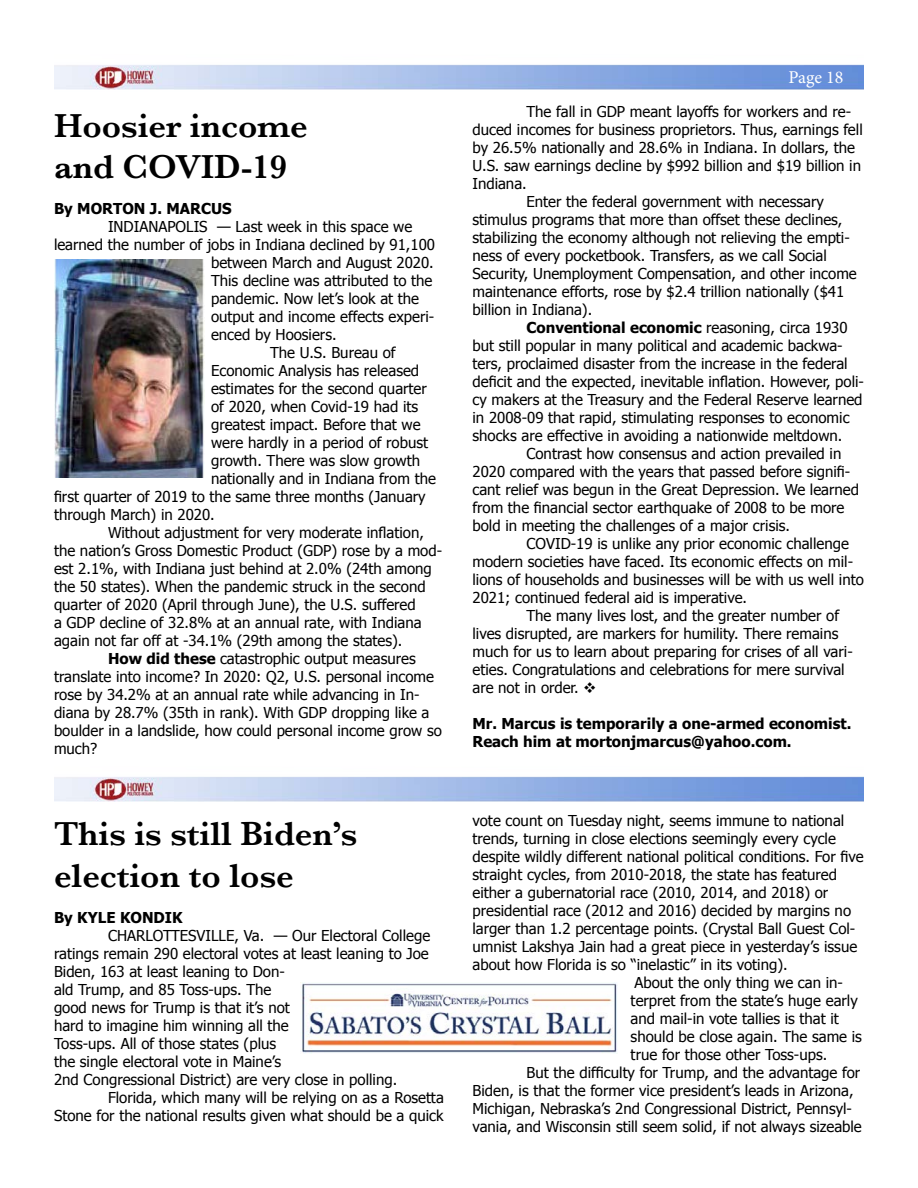
<style>
.page{position:relative;width:918px;height:1188px;background:#fff}
.page>*{position:absolute;margin:0;border:0;box-sizing:border-box;transform-origin:0 0}
.t1{font:600 34.5px/41.4px "Baskerville";color:#000}
.t2{font:18px "Minion Pro";letter-spacing:-.005em;color:#fff}
.t3{font:15px/18px "Tahoma";color:#000}
.t4{font:700 15px/18px "Tahoma";color:#000}
.s1{font-weight:700}
.s2{font-weight:400}
</style>
<div class="page">
<img style="left:54px;top:64px;width:810px;height:26px">
<img style="left:302px;top:983px;width:315px;height:70px">
<img style="left:54px;top:259px;width:150px;height:218px">
<img style="left:54px;top:776px;width:810px;height:26px">
<h1 class="t1" style="left:54px;top:105px;width:255px">Hoosier income and COVID-19</h1>
<p class="t4" style="left:54px;top:199px;width:179px">By MORTON J. MARCUS</p>
<p class="t3" style="left:108px;top:217px;width:306px">INDIANAPOLIS — Last week in this space we</p>
<p class="t3" style="left:54px;top:235px;width:383px">learned the number of jobs in Indiana declined by 91,100</p>
<p class="t3" style="left:211px;top:253px;width:224px">between March and August 2020.</p>
<p class="t3" style="left:211px;top:271px;width:223px">This decline was attributed to the</p>
<p class="t3" style="left:211px;top:289px;width:210px">pandemic. Now let’s look at the</p>
<p class="t3" style="left:211px;top:307px;width:225px">output and income effects experi-</p>
<p class="t3" style="left:211px;top:325px;width:127px">enced by Hoosiers.</p>
<p class="t3" style="left:270px;top:343px;width:127px">The U.S. Bureau of</p>
<p class="t3" style="left:211px;top:361px;width:210px">Economic Analysis has released</p>
<p class="t3" style="left:211px;top:379px;width:217px">estimates for the second quarter</p>
<p class="t3" style="left:211px;top:397px;width:209px">of 2020, when Covid-19 had its</p>
<p class="t3" style="left:211px;top:415px;width:211px">greatest impact. Before that we</p>
<p class="t3" style="left:211px;top:433px;width:219px">were hardly in a period of robust</p>
<p class="t3" style="left:211px;top:451px;width:211px">growth. There was slow growth</p>
<p class="t3" style="left:211px;top:469px;width:226px">nationally and in Indiana from the</p>
<p class="t3" style="left:54px;top:487px;width:373px">first quarter of 2019 to the same three months (January</p>
<p class="t3" style="left:54px;top:505px;width:162px">through March) in 2020.</p>
<p class="t3" style="left:108px;top:523px;width:317px">Without adjustment for very moderate inflation,</p>
<p class="t3" style="left:54px;top:541px;width:390px">the nation’s Gross Domestic Product (GDP) rose by a mod-</p>
<p class="t3" style="left:54px;top:559px;width:379px">est 2.1%, with Indiana just behind at 2.0% (24th among</p>
<p class="t3" style="left:54px;top:577px;width:373px">the 50 states). When the pandemic struck in the second</p>
<p class="t3" style="left:54px;top:595px;width:363px">quarter of 2020 (April through June), the U.S. suffered</p>
<p class="t3" style="left:54px;top:613px;width:369px">a GDP decline of 32.8% at an annual rate, with Indiana</p>
<p class="t3" style="left:54px;top:631px;width:350px">again not far off at -34.1% (29th among the states).</p>
<p class="t3" style="left:108px;top:649px;width:309px"><span class="s1">How did these</span> catastrophic output measures</p>
<p class="t3" style="left:54px;top:667px;width:381px">translate into income? In 2020: Q2, U.S. personal income</p>
<p class="t3" style="left:54px;top:685px;width:367px">rose by 34.2% at an annual rate while advancing in In-</p>
<p class="t3" style="left:54px;top:703px;width:377px">diana by 28.7% (35th in rank). With GDP dropping like a</p>
<p class="t3" style="left:54px;top:721px;width:389px">boulder in a landslide, how could personal income grow so</p>
<p class="t3" style="left:54px;top:739px;width:45px">much?</p>
<h1 class="t1" style="left:54px;top:813px;width:305px">This is still Biden’s election to lose</h1>
<p class="t4" style="left:54px;top:907px;width:130px">By KYLE KONDIK</p>
<p class="t3" style="left:54px;top:925px;width:378px;text-indent:54px">CHARLOTTESVILLE, Va. — Our Electoral College ratings remain 290 electoral votes at least leaning to Joe Biden, 163 at least leaning to Don-<br>ald Trump, and 85 Toss-ups. The<br>good news for Trump is that it’s not<br>hard to imagine him winning all the<br>Toss-ups. All of those states (plus<br>the single electoral vote in Maine’s<br>2nd Congressional District) are very close in polling.</p>
<p class="t3" style="left:54px;top:1087px;width:391px;text-align:right">Florida, which many will be relying on as a Rosetta<br>Stone for the national results given what should be a quick</p>
<p class="t2" style="left:789px;top:65px;width:56px">Page 18</p>
<p class="t3" style="left:526px;top:102px;width:326px">The fall in GDP meant layoffs for workers and re-</p>
<p class="t3" style="left:472px;top:120px;width:392px">duced incomes for business proprietors. Thus, earnings fell</p>
<p class="t3" style="left:472px;top:138px;width:384px">by 26.5% nationally and 28.6% in Indiana. In dollars, the</p>
<p class="t3" style="left:472px;top:156px;width:390px">U.S. saw earnings decline by $992 billion and $19 billion in</p>
<p class="t3" style="left:472px;top:174px;width:56px">Indiana.</p>
<p class="t3" style="left:526px;top:192px;width:299px">Enter the federal government with necessary</p>
<p class="t3" style="left:472px;top:210px;width:372px">stimulus programs that more than offset these declines,</p>
<p class="t3" style="left:472px;top:228px;width:379px">stabilizing the economy although not relieving the empti-</p>
<p class="t3" style="left:472px;top:246px;width:356px">ness of every pocketbook. Transfers, as we call Social</p>
<p class="t3" style="left:472px;top:264px;width:386px">Security, Unemployment Compensation, and other income</p>
<p class="t3" style="left:472px;top:282px;width:373px">maintenance efforts, rose by $2.4 trillion nationally ($41</p>
<p class="t3" style="left:472px;top:300px;width:121px">billion in Indiana).</p>
<p class="t4" style="left:526px;top:318px;width:323px">Conventional economic <span class="s2">reasoning, circa 1930</span></p>
<p class="t3" style="left:472px;top:336px;width:372px">but still popular in many political and academic backwa-</p>
<p class="t3" style="left:472px;top:354px;width:377px">ters, proclaimed disaster from the increase in the federal</p>
<p class="t3" style="left:472px;top:372px;width:393px">deficit and the expected, inevitable inflation. However, poli-</p>
<p class="t3" style="left:472px;top:390px;width:392px">cy makers at the Treasury and the Federal Reserve learned</p>
<p class="t3" style="left:472px;top:408px;width:379px">in 2008-09 that rapid, stimulating responses to economic</p>
<p class="t3" style="left:472px;top:426px;width:371px">shocks are effective in avoiding a nationwide meltdown.</p>
<p class="t3" style="left:526px;top:444px;width:316px">Contrast how consensus and action prevailed in</p>
<p class="t3" style="left:472px;top:462px;width:379px">2020 compared with the years that passed before signifi-</p>
<p class="t3" style="left:472px;top:480px;width:388px">cant relief was begun in the Great Depression. We learned</p>
<p class="t3" style="left:472px;top:498px;width:373px">from the financial sector earthquake of 2008 to be more</p>
<p class="t3" style="left:472px;top:516px;width:319px">bold in meeting the challenges of a major crisis.</p>
<p class="t3" style="left:526px;top:534px;width:324px">COVID-19 is unlike any prior economic challenge</p>
<p class="t3" style="left:472px;top:552px;width:382px">modern societies have faced. Its economic effects on mil-</p>
<p class="t3" style="left:472px;top:570px;width:393px">lions of households and businesses will be with us well into</p>
<p class="t3" style="left:472px;top:588px;width:276px">2021; continued federal aid is imperative.</p>
<p class="t3" style="left:526px;top:606px;width:314px">The many lives lost, and the greater number of</p>
<p class="t3" style="left:472px;top:624px;width:367px">lives disrupted, are markers for humility. There remains</p>
<p class="t3" style="left:472px;top:642px;width:382px">much for us to learn about preparing for crises of all vari-</p>
<p class="t3" style="left:472px;top:660px;width:374px">eties. Congratulations and celebrations for mere survival</p>
<p class="t3" style="left:472px;top:678px;width:126px">are not in order. ❖</p>
<p class="t4" style="left:472px;top:714px;width:380px">Mr. Marcus is temporarily a one-armed economist.<br>Reach him at mortonjmarcus@yahoo.com.</p>
<p class="t3" style="left:472px;top:811px;width:373px">vote count on Tuesday night, seems immune to national</p>
<p class="t3" style="left:472px;top:829px;width:365px">trends, turning in close elections seemingly every cycle</p>
<p class="t3" style="left:472px;top:847px;width:393px">despite wildly different national political conditions. For five</p>
<p class="t3" style="left:472px;top:865px;width:366px">straight cycles, from 2010-2018, the state has featured</p>
<p class="t3" style="left:472px;top:883px;width:357px">either a gubernatorial race (2010, 2014, and 2018) or</p>
<p class="t3" style="left:472px;top:901px;width:380px">presidential race (2012 and 2016) decided by margins no</p>
<p class="t3" style="left:472px;top:919px;width:384px">larger than 1.2 percentage points. (Crystal Ball Guest Col-</p>
<p class="t3" style="left:472px;top:937px;width:386px">umnist Lakshya Jain had a great piece in yesterday’s issue</p>
<p class="t3" style="left:472px;top:955px;width:317px">about how Florida is so “inelastic” in its voting).</p>
<p class="t3" style="left:634px;top:973px;width:210px">About the only thing we can in-</p>
<p class="t3" style="left:631px;top:991px;width:229px">terpret from the state’s huge early</p>
<p class="t3" style="left:631px;top:1009px;width:210px">and mail-in vote tallies is that it</p>
<p class="t3" style="left:631px;top:1027px;width:233px">should be close again. The same is</p>
<p class="t3" style="left:631px;top:1045px;width:198px">true for those other Toss-ups.</p>
<p class="t3" style="left:527px;top:1063px;width:335px">But the difficulty for Trump, and the advantage for</p>
<p class="t3" style="left:473px;top:1081px;width:383px">Biden, is that the former vice president’s leads in Arizona,</p>
<p class="t3" style="left:473px;top:1099px;width:381px">Michigan, Nebraska’s 2nd Congressional District, Pennsyl-</p>
<p class="t3" style="left:473px;top:1117px;width:391px">vania, and Wisconsin still seem solid, if not always sizeable</p>
</div>
